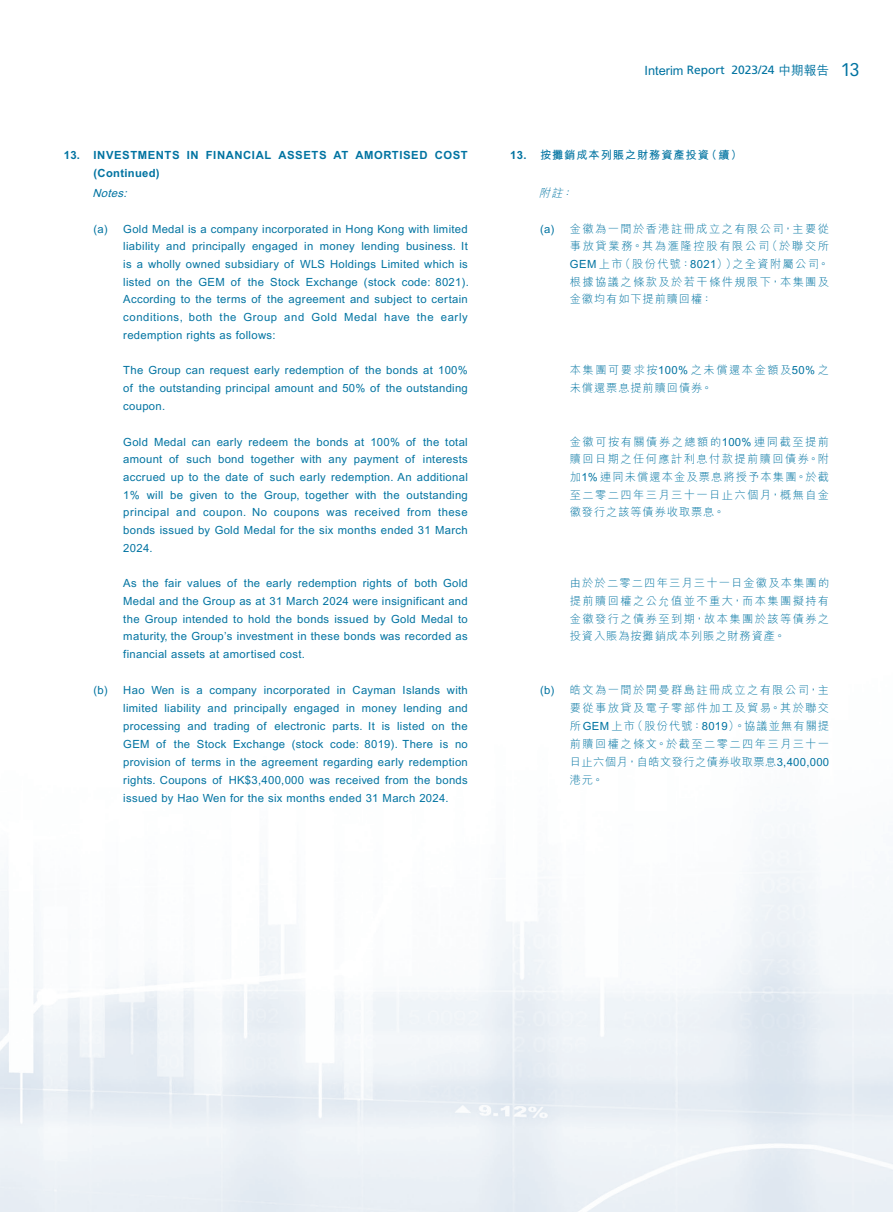
<style>
.page{position:relative;width:893px;height:1212px;background:#fff}
.page>*{position:absolute;margin:0;border:0;box-sizing:border-box;transform-origin:0 0}
.t1{font:12px "Frutiger LT Std";letter-spacing:-.005em;color:#0073a1}
.t2{font:11.25px/17.7px "Arial";letter-spacing:.03em;color:#0073a1;text-align:justify}
.t3{font:300 11.25px/17.7px "M Hei HK";letter-spacing:.125em;color:#0073a1;text-align:justify}
.t4{font:700 11.25px/18px "Arial";letter-spacing:.055em;color:#0073a1}
.t5{font:700 11.25px "M Hei HK";letter-spacing:.08em;color:#0073a1}
.t6{font:italic 11.25px "Arial";color:#0073a1}
.t7{font:italic 300 11.25px "M Hei HK";color:#0073a1}
.s1{font-family:"M Hei HK";font-weight:500;font-size:12.75px}
.s2{font-family:"Vectora LT Std";font-size:18px}
.s3{font-family:"Arial"}
.s4{font-family:"Arial";font-weight:400}
</style>
<div class="page">
<p class="t4" style="left:94px;top:146px;width:376px;text-indent:-30px">13. INVESTMENTS IN FINANCIAL ASSETS AT AMORTISED COST (Continued)</p>
<p class="t6" style="left:92px;top:186px;width:39px">Notes:</p>
<p class="t2" style="left:123px;top:220px;width:347px;text-indent:-30px">(a) Gold Medal is a company incorporated in Hong Kong with limited liability and principally engaged in money lending business. It is a wholly owned subsidiary of WLS Holdings Limited which is listed on the GEM of the Stock Exchange (stock code: 8021).<br>According to the terms of the agreement and subject to certain conditions, both the Group and Gold Medal have the early redemption rights as follows:</p>
<p class="t2" style="left:123px;top:362px;width:346px">The Group can request early redemption of the bonds at 100% of the outstanding principal amount and 50% of the outstanding coupon.</p>
<p class="t2" style="left:123px;top:433px;width:346px">Gold Medal can early redeem the bonds at 100% of the total amount of such bond together with any payment of interests accrued up to the date of such early redemption. An additional 1% will be given to the Group, together with the outstanding principal and coupon. No coupons was received from these bonds issued by Gold Medal for the six months ended 31 March 2024.</p>
<p class="t2" style="left:123px;top:575px;width:346px">As the fair values of the early redemption rights of both Gold Medal and the Group as at 31 March 2024 were insignificant and the Group intended to hold the bonds issued by Gold Medal to maturity, the Group’s investment in these bonds was recorded as financial assets at amortised cost.</p>
<p class="t2" style="left:123px;top:681px;width:346px;text-indent:-30px">(b) Hao Wen is a company incorporated in Cayman Islands with limited liability and principally engaged in money lending and processing and trading of electronic parts. It is listed on the GEM of the Stock Exchange (stock code: 8019). There is no provision of terms in the agreement regarding early redemption rights. Coupons of HK$3,400,000 was received from the bonds issued by Hao Wen for the six months ended 31 March 2024.</p>
<p class="t1" style="left:644px;top:63px;width:216px"><span class="s1">Interim</span> Report 2023/24 <span class="s1">中期報告</span> <span class="s2">13</span></p>
<p class="t5" style="left:510px;top:147px;width:233px"><span class="s3">13.</span> 按攤銷成本列賬之財務資產投資（續）</p>
<p class="t7" style="left:539px;top:187px;width:38px">附註：</p>
<p class="t3" style="left:570px;top:219px;width:261px;text-indent:-30px"><span class="s4">(a)</span> 金徽為一間於香港註冊成立之有限公司，主要從事放貸業務。其為滙隆控股有限公司（於聯交所<span class="s4">GEM</span> 上市（股份代號：<span class="s4">8021</span>））之全資附屬公司。根據協議之條款及於若干條件規限下，本集團及金徽均有如下提前贖回權：</p>
<p class="t3" style="left:570px;top:361px;width:261px">本集團可要求按<span class="s4">100%</span>之未償還本金額及<span class="s4">50%</span>之未償還票息提前贖回債券。</p>
<p class="t3" style="left:570px;top:432px;width:261px">金徽可按有關債券之總額的<span class="s4">100%</span>連同截至提前贖回日期之任何應計利息付款提前贖回債券。附加<span class="s4">1%</span>連同未償還本金及票息將授予本集團。於截至二零二四年三月三十一日止六個月，概無自金徽發行之該等債券收取票息。</p>
<p class="t3" style="left:570px;top:574px;width:261px">由於於二零二四年三月三十一日金徽及本集團的提前贖回權之公允值並不重大，而本集團擬持有金徽發行之債券至到期，故本集團於該等債券之投資入賬為按攤銷成本列賬之財務資產。</p>
<p class="t3" style="left:570px;top:681px;width:261px;text-indent:-30px"><span class="s4">(b)</span> 皓文為一間於開曼群島註冊成立之有限公司，主要從事放貸及電子零部件加工及貿易。其於聯交所<span class="s4">GEM</span>上市（股份代號：<span class="s4">8019</span>）。協議並無有關提前贖回權之條文。於截至二零二四年三月三十一日止六個月，自皓文發行之債券收取票息<span class="s4">3,400,000</span>港元。</p>
</div>
